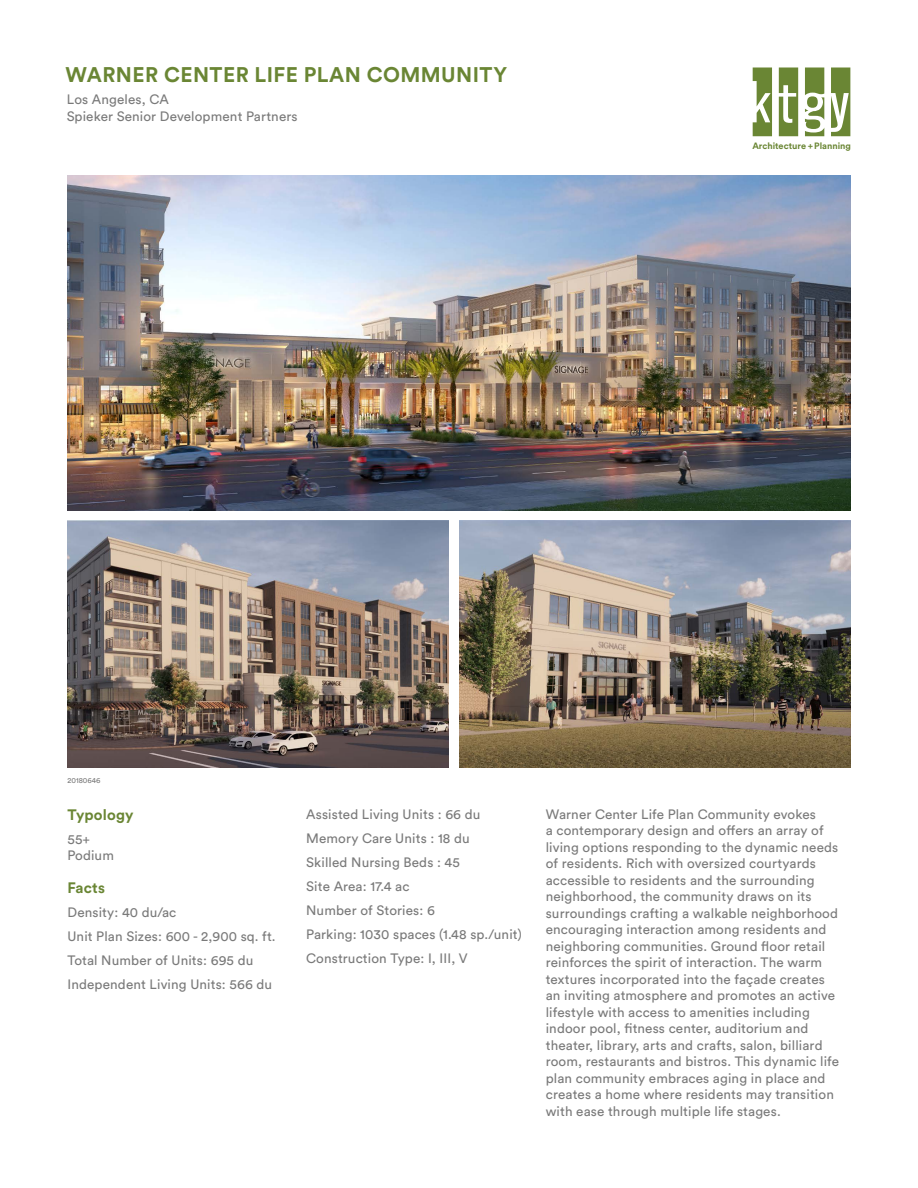
<style>
.page{position:relative;width:918px;height:1188px;background:#fff}
.page>*{position:absolute;margin:0;border:0;box-sizing:border-box;transform-origin:0 0}
.BROCHURE_-_Project_T{font:700 21px "Circular Std";letter-spacing:.02em;color:#6a8634}
.BROCHURE_-_Category{font:700 15px "Circular Std";letter-spacing:.01em;color:#6a8634}
.BROCHURE_-_Paragraph{font:13.5px/16.5px "Circular Std";letter-spacing:.01em;color:#7a7a7a}
.BROCHURE_-_Location{font:13.5px "Circular Std";letter-spacing:.01em;color:#7a7a7a}
.t1{font:700 9.15px "Circular Std";color:#6a8634}
.BROCHURE_-_Project_N{font:7.5px "Circular Std";color:#7a7a7a}
</style>
<div class="page">
<svg style="left:753px;top:68px;width:19px;height:68px"></svg>
<svg style="left:779px;top:68px;width:19px;height:68px"></svg>
<svg style="left:831px;top:68px;width:19px;height:68px"></svg>
<svg style="left:805px;top:68px;width:19px;height:68px"></svg>
<img style="left:68px;top:176px;width:782px;height:334px">
<img style="left:68px;top:521px;width:381px;height:247px">
<img style="left:459px;top:521px;width:391px;height:247px">
<p class="BROCHURE_-_Project_T" style="left:66px;top:61px;width:443px">WARNER CENTER LIFE PLAN COMMUNITY</p>
<p class="BROCHURE_-_Location" style="left:67px;top:91px;width:103px">Los Angeles, CA</p>
<p class="BROCHURE_-_Location" style="left:67px;top:108px;width:232px">Spieker Senior Development Partners</p>
<p class="t1" style="left:752px;top:139px;width:100px">Architecture + Planning</p>
<p class="BROCHURE_-_Project_N" style="left:68px;top:776px;width:34px">20180646</p>
<p class="BROCHURE_-_Category" style="left:68px;top:805px;width:67px">Typology</p>
<p class="BROCHURE_-_Paragraph" style="left:68px;top:831px;width:24px">55+</p>
<p class="BROCHURE_-_Paragraph" style="left:68px;top:847px;width:48px">Podium</p>
<p class="BROCHURE_-_Category" style="left:68px;top:878px;width:39px">Facts</p>
<p class="BROCHURE_-_Paragraph" style="left:68px;top:904px;width:110px">Density: 40 du/ac</p>
<p class="BROCHURE_-_Paragraph" style="left:68px;top:928px;width:210px">Unit Plan Sizes: 600 - 2,900 sq. ft.</p>
<p class="BROCHURE_-_Paragraph" style="left:68px;top:952px;width:187px">Total Number of Units: 695 du</p>
<p class="BROCHURE_-_Paragraph" style="left:68px;top:976px;width:206px">Independent Living Units: 566 du</p>
<p class="BROCHURE_-_Paragraph" style="left:306px;top:805px;width:176px">Assisted Living Units : 66 du</p>
<p class="BROCHURE_-_Paragraph" style="left:306px;top:829px;width:165px">Memory Care Units : 18 du</p>
<p class="BROCHURE_-_Paragraph" style="left:306px;top:853px;width:155px">Skilled Nursing Beds : 45</p>
<p class="BROCHURE_-_Paragraph" style="left:306px;top:877px;width:105px">Site Area: 17.4 ac</p>
<p class="BROCHURE_-_Paragraph" style="left:306px;top:901px;width:130px">Number of Stories: 6</p>
<p class="BROCHURE_-_Paragraph" style="left:306px;top:925px;width:217px">Parking: 1030 spaces (1.48 sp./unit)</p>
<p class="BROCHURE_-_Paragraph" style="left:306px;top:949px;width:163px">Construction Type: I, III, V</p>
<p class="BROCHURE_-_Paragraph" style="left:546px;top:805px;width:295px">Warner Center Life Plan Community evokes<br>a contemporary design and offers an array of living options responding to the dynamic needs of residents. Rich with oversized courtyards accessible to residents and the surrounding neighborhood, the community draws on its surroundings crafting a walkable neighborhood encouraging interaction among residents and neighboring communities. Ground floor retail reinforces the spirit of interaction. The warm textures incorporated into the façade creates an inviting atmosphere and promotes an active lifestyle with access to amenities including indoor pool, fitness center, auditorium and theater, library, arts and crafts, salon, billiard room, restaurants and bistros. This dynamic life plan community embraces aging in place and creates a home where residents may transition with ease through multiple life stages.</p>
</div>
